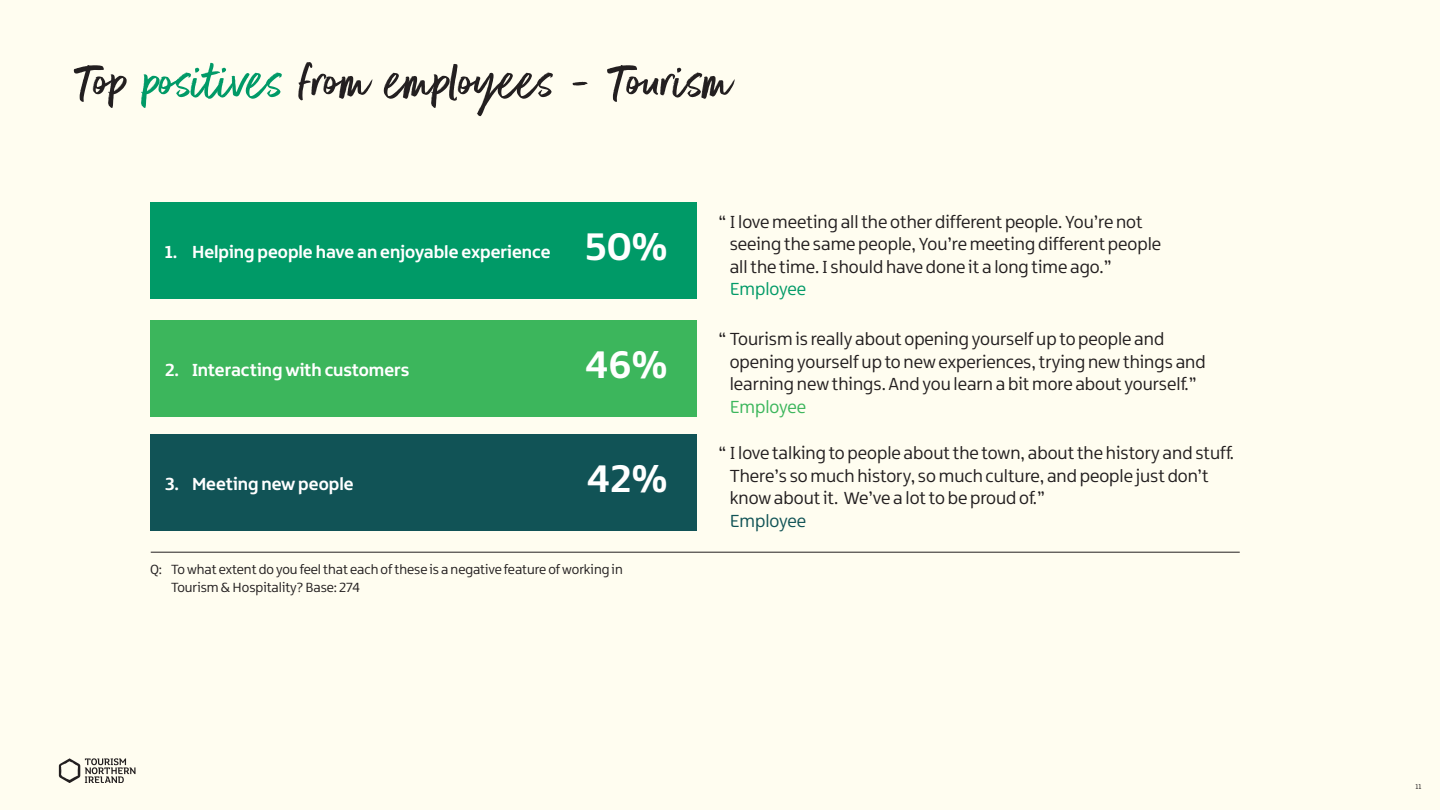
<style>
.page{position:relative;width:1440px;height:810px;background:#fffdf0}
.page>*{position:absolute;margin:0;border:0;box-sizing:border-box;transform-origin:0 0}
.t1{font:62.4px "Better Times";color:#231f20}
.t2{font:700 41.25px "Northern Ireland";color:#fff}
.t3{font:18.75px/22.5px "Northern Ireland";color:#231f20}
.t4{font:700 18.75px "Northern Ireland";color:#fff}
.t5{font:14.25px/17.1px "Northern Ireland";color:#231f20}
.t6{font:7.5px "Northern Ireland";color:#231f20}
.s1{color:#009a67}
.s2{color:#3cb65c}
.s3{color:#115356}
</style>
<div class="page">
<div style="left:150px;top:202px;width:547px;height:97px;background:#009a67"></div>
<div style="left:150px;top:320px;width:547px;height:97px;background:#3cb65c"></div>
<div style="left:150px;top:434px;width:547px;height:97px;background:#115356"></div>
<hr style="left:151px;top:552px;width:1089px;height:1px;background:#231f20">
<svg style="left:59px;top:758px;width:77px;height:25px"></svg>
<p class="t1" style="left:75px;top:47px;width:659px">Top <span class="s1">positives</span> from employees - Tourism</p>
<p class="t4" style="left:165px;top:240px;width:387px">1. Helping people have an enjoyable experience</p>
<p class="t4" style="left:165px;top:358px;width:246px">2. Interacting with customers</p>
<p class="t4" style="left:165px;top:472px;width:190px">3. Meeting new people</p>
<p class="t2" style="left:585px;top:220px;width:84px">50%</p>
<p class="t2" style="left:585px;top:338px;width:84px">46%</p>
<p class="t2" style="left:587px;top:452px;width:82px">42%</p>
<p class="t5" style="left:171px;top:561px;width:453px;text-indent:-21px">Q: To what extent do you feel that each of these is a negative feature of working in<br>Tourism &amp; Hospitality? Base: 274</p>
<p class="t3" style="left:730px;top:210px;width:433px;text-indent:-11px">“ I love meeting all the other different people. You’re not seeing the same people, You’re meeting different people all the time. I should have done it a long time ago.” <span class="s1">Employee</span></p>
<p class="t3" style="left:730px;top:328px;width:477px;text-indent:-11px">“ Tourism is really about opening yourself up to people and opening yourself up to new experiences, trying new things and learning new things. And you learn a bit more about yourself.” <span class="s2">Employee</span></p>
<p class="t3" style="left:730px;top:442px;width:506px;text-indent:-11px">“ I love talking to people about the town, about the history and stuff.<br>There’s so much history, so much culture, and people just don’t know about it. We’ve a lot to be proud of.”<br><span class="s3">Employee</span></p>
<p class="t6" style="left:1415px;top:782px;width:8px">11</p>
</div>
